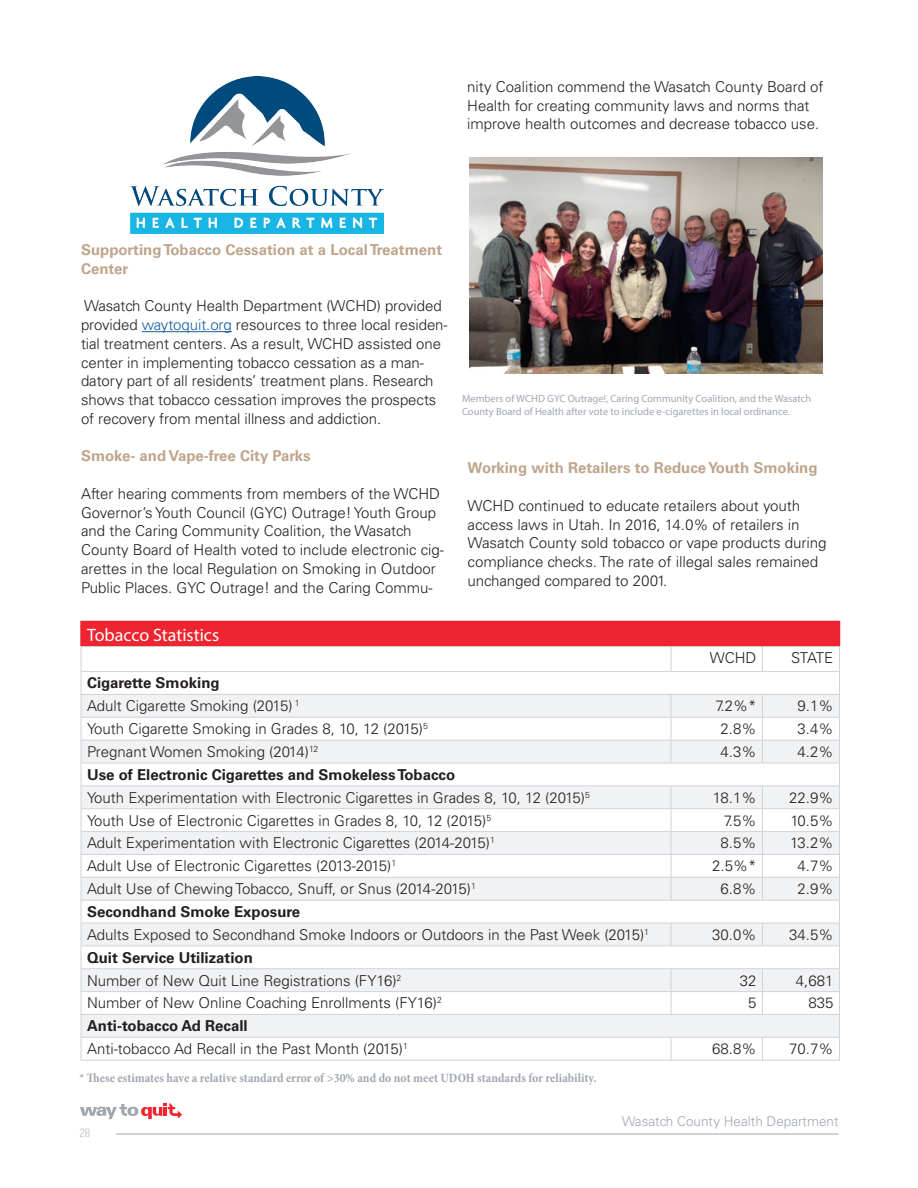
<style>
.page{position:relative;width:918px;height:1188px;background:#fff}
.page>*{position:absolute;margin:0;border:0;box-sizing:border-box;transform-origin:0 0}
.t1{font:18px "Myriad Pro";color:#fff}
.Bullets{font:300 15px/18.8px "Univers LT Std";color:#231f20}
.miniheader{font:300 15px/18.8px "Univers LT Std";color:#231f20}
.t2{font:700 15px "Univers LT Std";color:#231f20}
.Bullets-2{font:700 15px/18.8px "Univers LT Std";color:#bea58c}
.miniheader-2{font:700 15px "Univers LT Std";color:#bea58c}
.t3{font:300 13.5px "Univers LT Std";color:#a1a7b1}
.t4{font:700 condensed 12.75px "Minion Pro";color:#a1a7b1}
.t5{font:300 condensed 12px "Univers LT Std";color:#b9bdc5}
.t6{font:10.5px/12.6px "Myriad Pro";color:#a1a7b1}
.s1{color:#175d9e}
</style>
<div class="page">
<svg style="left:80px;top:1103px;width:102px;height:16px"></svg>
<hr style="left:116px;top:1134px;width:723px;height:1px;background:#a1a7b1">
<img style="left:131px;top:76px;width:252px;height:157px">
<hr style="left:80px;top:621px;width:591px;height:1px;background:#ee2530">
<hr style="left:80px;top:622px;width:2px;height:24px;background:#ee2530">
<hr style="left:671px;top:621px;width:91px;height:1px;background:#ee2530">
<hr style="left:762px;top:621px;width:78px;height:1px;background:#ee2530">
<hr style="left:81px;top:1060px;width:590px;height:1px;background:#d0d3d8">
<hr style="left:671px;top:1060px;width:91px;height:1px;background:#d0d3d8">
<hr style="left:762px;top:1060px;width:78px;height:1px;background:#d0d3d8">
<svg style="left:81px;top:622px;width:759px;height:438px"></svg>
<hr style="left:81px;top:808px;width:590px;height:1px;background:#d0d3d8">
<hr style="left:671px;top:808px;width:91px;height:1px;background:#d0d3d8">
<hr style="left:762px;top:808px;width:78px;height:1px;background:#d0d3d8">
<hr style="left:142px;top:331px;width:90px;height:1px;background:#175d9e">
<img style="left:470px;top:157px;width:353px;height:216px">
<p class="Bullets" style="left:467px;top:77px;width:358px">nity Coalition commend the Wasatch County Board of<br>Health for creating community laws and norms that improve health outcomes and decrease tobacco use.</p>
<p class="Bullets-2" style="left:81px;top:241px;width:363px">Supporting Tobacco Cessation at a Local Treatment<br>Center</p>
<p class="Bullets" style="left:81px;top:297px;width:368px">Wasatch County Health Department (WCHD) provided provided <span class="s1">waytoquit.org</span> resources to three local residen&shy;tial treatment centers. As a result, WCHD assisted one center in implementing tobacco cessation as a man&shy;datory part of all residents’ treatment plans. Research shows that tobacco cessation improves the prospects of recovery from mental illness and addiction.</p>
<p class="Bullets-2" style="left:81px;top:447px;width:231px">Smoke- and Vape-free City Parks</p>
<p class="Bullets" style="left:81px;top:484px;width:365px">After hearing comments from members of the WCHD Governor’s Youth Council (GYC) Outrage! Youth Group and the Caring Community Coalition, the Wasatch County Board of Health voted to include electronic cig&shy;arettes in the local Regulation on Smoking in Outdoor Public Places. GYC Outrage! and the Caring Commu-</p>
<p class="t1" style="left:87px;top:623px;width:134px">Tobacco Statistics</p>
<p class="t6" style="left:462px;top:392px;width:351px">Members of WCHD GYC Outrage!, Caring Community Coalition, and the Wasatch<br>County Board of Health after vote to include e-cigarettes in local ordinance.</p>
<p class="miniheader-2" style="left:468px;top:459px;width:351px">Working with Retailers to Reduce Youth Smoking</p>
<p class="miniheader" style="left:468px;top:496px;width:361px">WCHD continued to educate retailers about youth access laws in Utah. In 2016, 14.0% of retailers in Wasatch County sold tobacco or vape products during compliance checks. The rate of illegal sales remained unchanged compared to 2001.</p>
<p class="Bullets" style="left:710px;top:649px;width:48px">WCHD</p>
<p class="Bullets" style="left:791px;top:649px;width:44px">STATE</p>
<p class="t2" style="left:87px;top:674px;width:134px">Cigarette Smoking</p>
<p class="Bullets" style="left:87px;top:697px;width:214px">Adult Cigarette Smoking (2015) <sup>1</sup></p>
<p class="Bullets" style="left:715px;top:697px;width:43px">7.2%*</p>
<p class="Bullets" style="left:798px;top:697px;width:37px">9.1%</p>
<p class="Bullets" style="left:87px;top:719px;width:342px">Youth Cigarette Smoking in Grades 8, 10, 12 (2015)<sup>5</sup></p>
<p class="Bullets" style="left:721px;top:719px;width:37px">2.8%</p>
<p class="Bullets" style="left:798px;top:719px;width:37px">3.4%</p>
<p class="Bullets" style="left:87px;top:742px;width:233px">Pregnant Women Smoking (2014)<sup>12</sup></p>
<p class="Bullets" style="left:721px;top:742px;width:37px">4.3%</p>
<p class="Bullets" style="left:798px;top:742px;width:37px">4.2%</p>
<p class="t2" style="left:87px;top:766px;width:370px">Use of Electronic Cigarettes and Smokeless Tobacco</p>
<p class="Bullets" style="left:87px;top:788px;width:504px">Youth Experimentation with Electronic Cigarettes in Grades 8, 10, 12 (2015)<sup>5</sup></p>
<p class="Bullets" style="left:713px;top:788px;width:45px">18.1%</p>
<p class="Bullets" style="left:789px;top:788px;width:46px">22.9%</p>
<p class="Bullets" style="left:87px;top:811px;width:406px">Youth Use of Electronic Cigarettes in Grades 8, 10, 12 (2015)<sup>5</sup></p>
<p class="Bullets" style="left:724px;top:811px;width:34px">7.5%</p>
<p class="Bullets" style="left:790px;top:811px;width:45px">10.5%</p>
<p class="Bullets" style="left:87px;top:834px;width:409px">Adult Experimentation with Electronic Cigarettes (2014-2015)<sup>1</sup></p>
<p class="Bullets" style="left:721px;top:834px;width:37px">8.5%</p>
<p class="Bullets" style="left:790px;top:834px;width:45px">13.2%</p>
<p class="Bullets" style="left:87px;top:857px;width:311px">Adult Use of Electronic Cigarettes (2013-2015)<sup>1</sup></p>
<p class="Bullets" style="left:712px;top:857px;width:46px">2.5%*</p>
<p class="Bullets" style="left:798px;top:857px;width:37px">4.7%</p>
<p class="Bullets" style="left:87px;top:879px;width:390px">Adult Use of Chewing Tobacco, Snuff, or Snus (2014-2015)<sup>1</sup></p>
<p class="Bullets" style="left:721px;top:879px;width:37px">6.8%</p>
<p class="Bullets" style="left:798px;top:879px;width:37px">2.9%</p>
<p class="t2" style="left:87px;top:903px;width:215px">Secondhand Smoke Exposure</p>
<p class="Bullets" style="left:87px;top:925px;width:564px">Adults Exposed to Secondhand Smoke Indoors or Outdoors in the Past Week (2015)<sup>1</sup></p>
<p class="Bullets" style="left:712px;top:925px;width:46px">30.0%</p>
<p class="Bullets" style="left:789px;top:925px;width:46px">34.5%</p>
<p class="t2" style="left:87px;top:949px;width:167px">Quit Service Utilization</p>
<p class="Bullets" style="left:87px;top:971px;width:316px">Number of New Quit Line Registrations (FY16)<sup>2</sup></p>
<p class="Bullets" style="left:740px;top:971px;width:18px">32</p>
<p class="Bullets" style="left:796px;top:971px;width:39px">4,681</p>
<p class="Bullets" style="left:87px;top:994px;width:356px">Number of New Online Coaching Enrollments (FY16)<sup>2</sup></p>
<p class="Bullets" style="left:748px;top:994px;width:10px">5</p>
<p class="Bullets" style="left:808px;top:994px;width:27px">835</p>
<p class="t2" style="left:87px;top:1017px;width:162px">Anti-tobacco Ad Recall</p>
<p class="Bullets" style="left:87px;top:1040px;width:322px">Anti-tobacco Ad Recall in the Past Month (2015)<sup>1</sup></p>
<p class="Bullets" style="left:712px;top:1040px;width:46px">68.8%</p>
<p class="Bullets" style="left:789px;top:1040px;width:46px">70.7%</p>
<p class="t4" style="left:79px;top:1070px;width:519px">* These estimates have a relative standard error of &gt;30% and do not meet UDOH standards for reliability.</p>
<p class="t5" style="left:79px;top:1126px;width:12px">28</p>
<p class="t3" style="left:622px;top:1113px;width:218px">Wasatch County Health Department</p>
</div>
